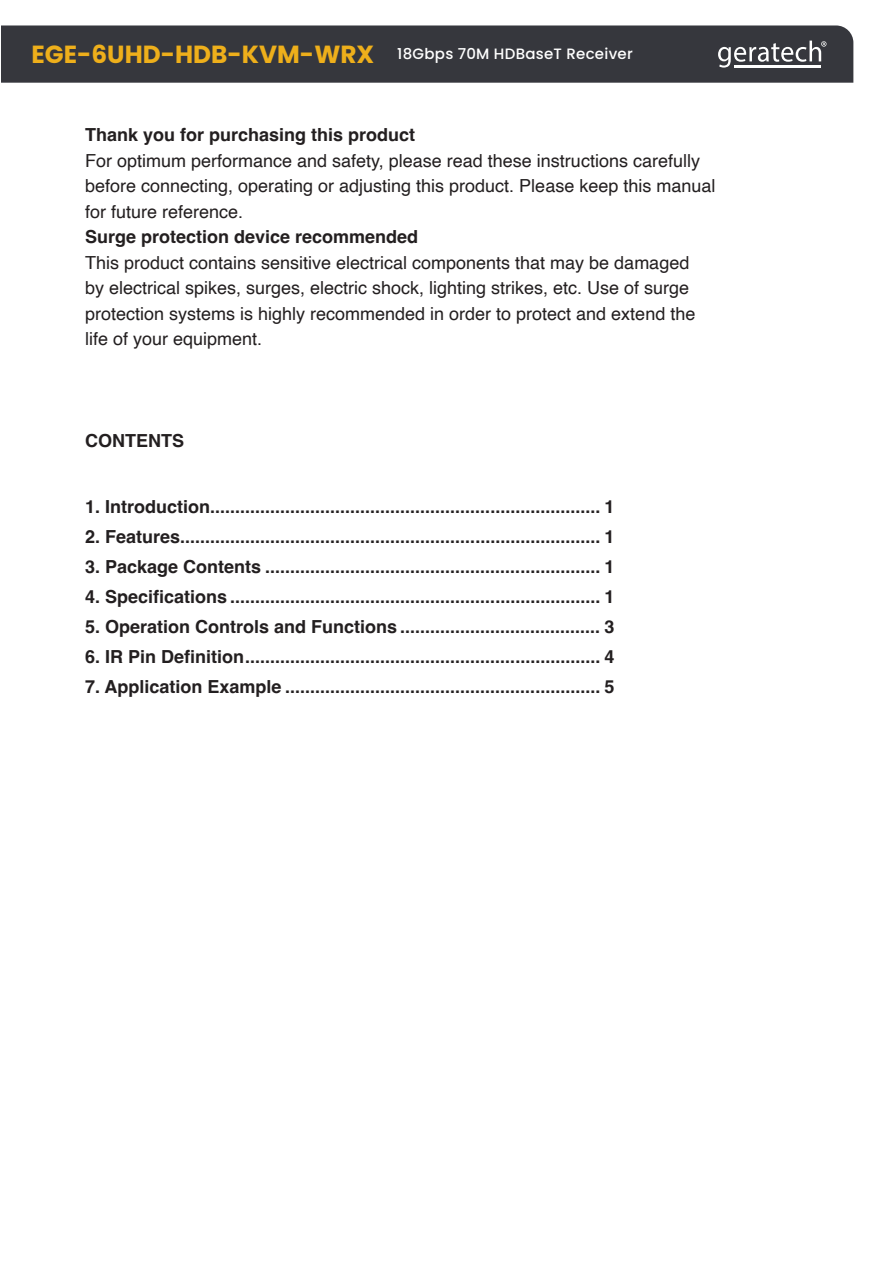
<style>
.page{position:relative;width:893px;height:1263px;background:#fff}
.page>*{position:absolute;margin:0;border:0;box-sizing:border-box;transform-origin:0 0}
.Paragraph{font:700 18px "Helvetica";color:#231f20}
.Paragraph-2{font:18px "Helvetica";color:#231f20}
.t1{font:500 15px "Poppins";letter-spacing:.015em;color:#fff}
.s1{font-weight:700;font-size:24.75px;color:#eeaf1b}
</style>
<div class="page">
<div style="left:1px;top:25px;width:852px;height:58px;background:#36373d"></div>
<svg style="left:718px;top:41px;width:108px;height:27px"></svg>
<hr style="left:762px;top:65px;width:30px;height:2px;background:#fff">
<hr style="left:792px;top:65px;width:29px;height:2px;background:#fff">
<hr style="left:734px;top:65px;width:28px;height:2px;background:#fff">
<p class="t1" style="left:31px;top:45px;width:603px"><span class="s1">EGE-6UHD-HDB-KVM-WRX</span> 18Gbps 70M HDBaseT Receiver</p>
<p class="Paragraph" style="left:85px;top:124px;width:332px">Thank you for purchasing this product</p>
<p class="Paragraph-2" style="left:85px;top:146px;width:616px">For optimum performance and safety, please read these instructions carefully</p>
<p class="Paragraph-2" style="left:85px;top:172px;width:632px">before connecting, operating or adjusting this product. Please keep this manual</p>
<p class="Paragraph-2" style="left:85px;top:197px;width:160px">for future reference.</p>
<p class="Paragraph" style="left:85px;top:226px;width:335px">Surge protection device recommended</p>
<p class="Paragraph-2" style="left:85px;top:248px;width:606px">This product contains sensitive electrical components that may be damaged</p>
<p class="Paragraph-2" style="left:85px;top:274px;width:606px">by electrical spikes, surges, electric shock, lighting strikes, etc. Use of surge</p>
<p class="Paragraph-2" style="left:85px;top:299px;width:612px">protection systems is highly recommended in order to protect and extend the</p>
<p class="Paragraph-2" style="left:85px;top:325px;width:179px">life of your equipment.</p>
<p class="Paragraph" style="left:85px;top:430px;width:101px">CONTENTS</p>
<p class="Paragraph" style="left:85px;top:495px;width:531px">1. Introduction.............................................................................. 1</p>
<p class="Paragraph" style="left:85px;top:525px;width:531px">2. Features.................................................................................... 1</p>
<p class="Paragraph" style="left:85px;top:555px;width:531px">3. Package Contents ................................................................... 1</p>
<p class="Paragraph" style="left:85px;top:585px;width:531px">4. Specifications .......................................................................... 1</p>
<p class="Paragraph" style="left:85px;top:615px;width:531px">5. Operation Controls and Functions ........................................ 3</p>
<p class="Paragraph" style="left:85px;top:645px;width:531px">6. IR Pin Definition....................................................................... 4</p>
<p class="Paragraph" style="left:85px;top:675px;width:531px">7. Application Example ............................................................... 5</p>
</div>
